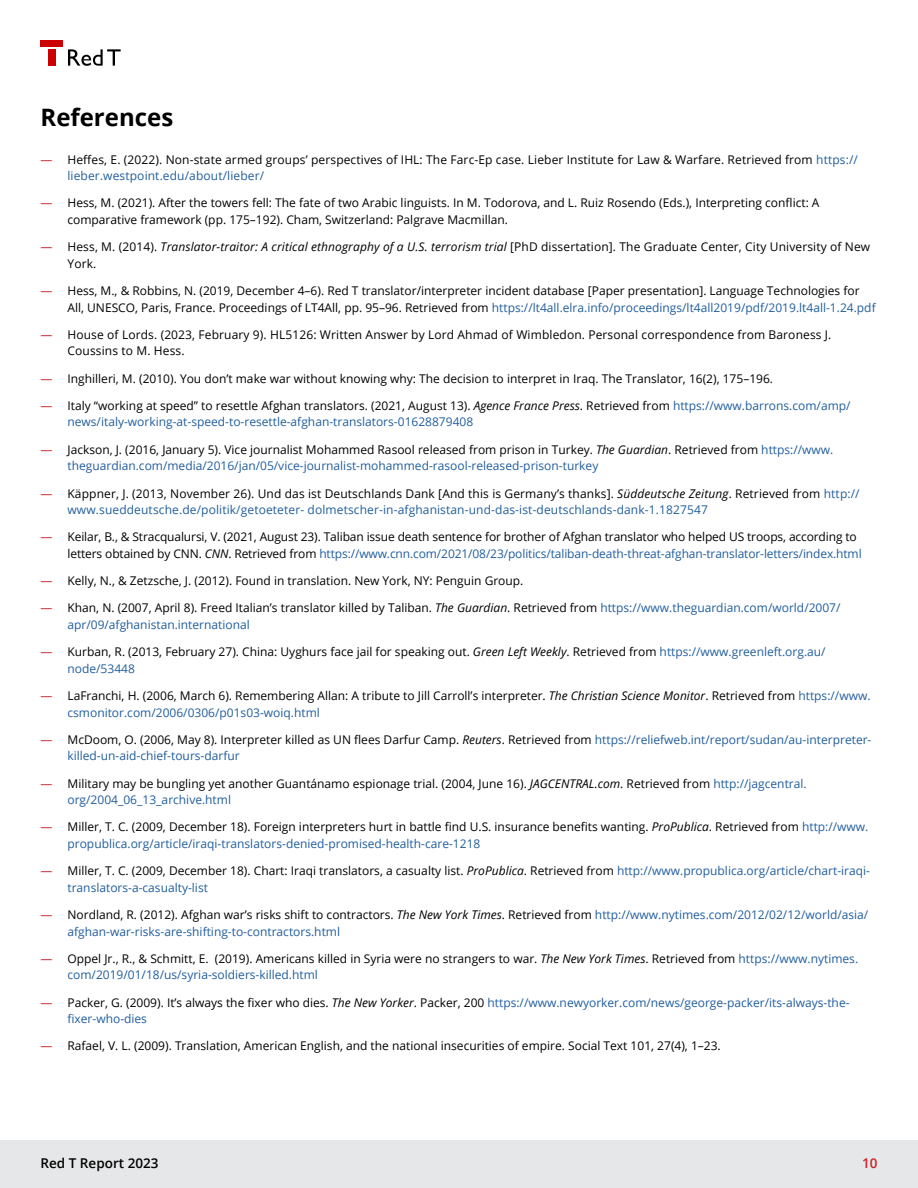
<style>
.page{position:relative;width:918px;height:1188px;background:#fff}
.page>*{position:absolute;margin:0;border:0;box-sizing:border-box;transform-origin:0 0}
.t1{font:700 24px "Open Sans";color:#000}
.t2{font:600 13.5px "Open Sans";color:#000}
.t3{font:600 13.5px "Open Sans";color:#cc2027}
.t4{font:12px/16.5px "Open Sans";color:#000}
.t5{font:12px/16.5px "Open Sans";color:#215e9e}
.t6{font:12px "Open Sans";color:#cc2027}
.s1{color:#215e9e}
.s2{font-style:italic}
.s3{color:#000}
.s4{font-style:italic;color:#000}
</style>
<div class="page">
<div style="left:0;top:1140px;width:918px;height:48px;background:#e6e7e8"></div>
<svg style="left:68px;top:49px;width:53px;height:17px"></svg>
<div style="left:40px;top:40px;width:23px;height:7px;background:#c00"></div>
<div style="left:48px;top:49px;width:8px;height:17px;background:#c00"></div>
<h1 class="t1" style="left:40px;top:101px;width:134px">References</h1>
<p class="t6" style="left:41px;top:151px;width:13px">―</p>
<p class="t4" style="left:68px;top:151px;width:792px">Heffes, E. (2022). Non-state armed groups’ perspectives of IHL: The Farc-Ep case. Lieber Institute for Law &amp; Warfare. Retrieved from <span class="s1">https:// lieber.westpoint.edu/about/lieber/</span></p>
<p class="t6" style="left:41px;top:195px;width:13px">―</p>
<p class="t4" style="left:68px;top:195px;width:754px">Hess, M. (2021). After the towers fell: The fate of two Arabic linguists. In M. Todorova, and L. Ruiz Rosendo (Eds.), Interpreting conflict: A comparative framework (pp. 175–192). Cham, Switzerland: Palgrave Macmillan.</p>
<p class="t6" style="left:41px;top:239px;width:13px">―</p>
<p class="t4" style="left:68px;top:238px;width:804px">Hess, M. (2014). <span class="s2">Translator-traitor: A critical ethnography of a U.S. terrorism trial</span> [PhD dissertation]. The Graduate Center, City University of New<br>York.</p>
<p class="t6" style="left:41px;top:282px;width:13px">―</p>
<p class="t4" style="left:68px;top:282px;width:810px">Hess, M., &amp; Robbins, N. (2019, December 4–6). Red T translator/interpreter incident database [Paper presentation]. Language Technologies for<br>All, UNESCO, Paris, France. Proceedings of LT4All, pp. 95–96. Retrieved from <span class="s1">https://lt4all.elra.info/proceedings/lt4all2019/pdf/2019.lt4all-1.24.pdf</span></p>
<p class="t6" style="left:41px;top:326px;width:13px">―</p>
<p class="t4" style="left:68px;top:326px;width:765px">House of Lords. (2023, February 9). HL5126: Written Answer by Lord Ahmad of Wimbledon. Personal correspondence from Baroness J.<br>Coussins to M. Hess.</p>
<p class="t6" style="left:41px;top:370px;width:13px">―</p>
<p class="t4" style="left:68px;top:370px;width:707px">Inghilleri, M. (2010). You don’t make war without knowing why: The decision to interpret in Iraq. The Translator, 16(2), 175–196.</p>
<p class="t6" style="left:41px;top:397px;width:13px">―</p>
<p class="t5" style="left:68px;top:397px;width:785px"><span class="s3">Italy “working at speed” to resettle Afghan translators. (2021, August 13).</span> <span class="s4">Agence France Press</span><span class="s3">. Retrieved from</span> https://www.barrons.com/amp/ news/italy-working-at-speed-to-resettle-afghan-translators-01628879408</p>
<p class="t6" style="left:41px;top:441px;width:13px">―</p>
<p class="t5" style="left:68px;top:441px;width:767px"><span class="s3">Jackson, J. (2016, January 5). Vice journalist Mohammed Rasool released from prison in Turkey.</span> <span class="s4">The Guardian</span><span class="s3">. Retrieved from</span> https://www. theguardian.com/media/2016/jan/05/vice-journalist-mohammed-rasool-released-prison-turkey</p>
<p class="t6" style="left:41px;top:485px;width:13px">―</p>
<p class="t5" style="left:68px;top:485px;width:794px"><span class="s3">Käppner, J. (2013, November 26). Und das ist Deutschlands Dank [And this is Germany’s thanks].</span> <span class="s4">Süddeutsche Zeitung</span><span class="s3">. Retrieved from</span> http:// www.sueddeutsche.de/politik/getoeteter- dolmetscher-in-afghanistan-und-das-ist-deutschlands-dank-1.1827547</p>
<p class="t6" style="left:41px;top:529px;width:14px">―</p>
<p class="t4" style="left:68px;top:528px;width:796px">Keilar, B., &amp; Stracqualursi, V. (2021, August 23). Taliban issue death sentence for brother of Afghan translator who helped US troops, according to letters obtained by CNN. <span class="s2">CNN</span>. Retrieved from <span class="s1">https://www.cnn.com/2021/08/23/politics/taliban-death-threat-afghan-translator-letters/index.html</span></p>
<p class="t6" style="left:41px;top:573px;width:14px">―</p>
<p class="t4" style="left:68px;top:572px;width:457px">Kelly, N., &amp; Zetzsche, J. (2012). Found in translation. New York, NY: Penguin Group.</p>
<p class="t6" style="left:41px;top:600px;width:14px">―</p>
<p class="t4" style="left:68px;top:600px;width:775px">Khan, N. (2007, April 8). Freed Italian’s translator killed by Taliban. <span class="s2">The Guardian</span>. Retrieved from <span class="s1">https://www.theguardian.com/world/2007/ apr/09/afghanistan.international</span></p>
<p class="t6" style="left:41px;top:644px;width:13px">―</p>
<p class="t4" style="left:68px;top:643px;width:760px">Kurban, R. (2013, February 27). China: Uyghurs face jail for speaking out. <span class="s2">Green Left Weekly</span>. Retrieved from <span class="s1">https://www.greenleft.org.au/ node/53448</span></p>
<p class="t6" style="left:41px;top:687px;width:13px">―</p>
<p class="t4" style="left:68px;top:687px;width:805px">LaFranchi, H. (2006, March 6). Remembering Allan: A tribute to Jill Carroll’s interpreter. <span class="s2">The Christian Science Monitor</span>. Retrieved from <span class="s1">https://www. csmonitor.com/2006/0306/p01s03-woiq.html</span></p>
<p class="t6" style="left:41px;top:731px;width:13px">―</p>
<p class="t5" style="left:67px;top:731px;width:806px"><span class="s3">McDoom, O. (2006, May 8). Interpreter killed as UN flees Darfur Camp.</span> <span class="s4">Reuters</span><span class="s3">. Retrieved from</span> https://reliefweb.int/report/sudan/au-interpreter&shy;killed-un-aid-chief-tours-darfur</p>
<p class="t6" style="left:40px;top:775px;width:13px">―</p>
<p class="t4" style="left:67px;top:775px;width:741px">Military may be bungling yet another Guantánamo espionage trial. (2004, June 16). <span class="s2">JAGCENTRAL.com</span>. Retrieved from <span class="s1">http://jagcentral. org/2004_06_13_archive.html</span></p>
<p class="t6" style="left:40px;top:819px;width:13px">―</p>
<p class="t4" style="left:67px;top:819px;width:802px">Miller, T. C. (2009, December 18). Foreign interpreters hurt in battle find U.S. insurance benefits wanting. <span class="s2">ProPublica</span>. Retrieved from <span class="s1">http://www. propublica.org/article/iraqi-translators-denied-promised-health-care-1218</span></p>
<p class="t6" style="left:40px;top:863px;width:13px">―</p>
<p class="t4" style="left:67px;top:862px;width:804px">Miller, T. C. (2009, December 18). Chart: Iraqi translators, a casualty list. <span class="s2">ProPublica</span>. Retrieved from <span class="s1">http://www.propublica.org/article/chart-iraqi&shy;translators-a-casualty-list</span></p>
<p class="t6" style="left:40px;top:906px;width:13px">―</p>
<p class="t5" style="left:67px;top:906px;width:802px"><span class="s3">Nordland, R. (2012). Afghan war’s risks shift to contractors.</span> <span class="s4">The New York Times</span><span class="s3">. Retrieved from</span> http://www.nytimes.com/2012/02/12/world/asia/ afghan-war-risks-are-shifting-to-contractors.html</p>
<p class="t6" style="left:40px;top:950px;width:13px">―</p>
<p class="t4" style="left:67px;top:950px;width:792px">Oppel Jr., R., &amp; Schmitt, E. (2019). Americans killed in Syria were no strangers to war. <span class="s2">The New York Times</span>. Retrieved from <span class="s1">https://www.nytimes. com/2019/01/18/us/syria-soldiers-killed.html</span></p>
<p class="t6" style="left:40px;top:994px;width:13px">―</p>
<p class="t5" style="left:67px;top:994px;width:784px"><span class="s3">Packer, G. (2009). It’s always the fixer who dies.</span> <span class="s4">The New Yorker</span><span class="s3">. Packer, 200</span> https://www.newyorker.com/news/george-packer/its-always-the&shy;fixer-who-dies</p>
<p class="t6" style="left:40px;top:1038px;width:13px">―</p>
<p class="t4" style="left:67px;top:1038px;width:655px">Rafael, V. L. (2009). Translation, American English, and the national insecurities of empire. Social Text 101, 27(4), 1–23.</p>
<p class="t2" style="left:40px;top:1154px;width:120px">Red T Report 2023</p>
<p class="t3" style="left:862px;top:1154px;width:17px">10</p>
</div>
